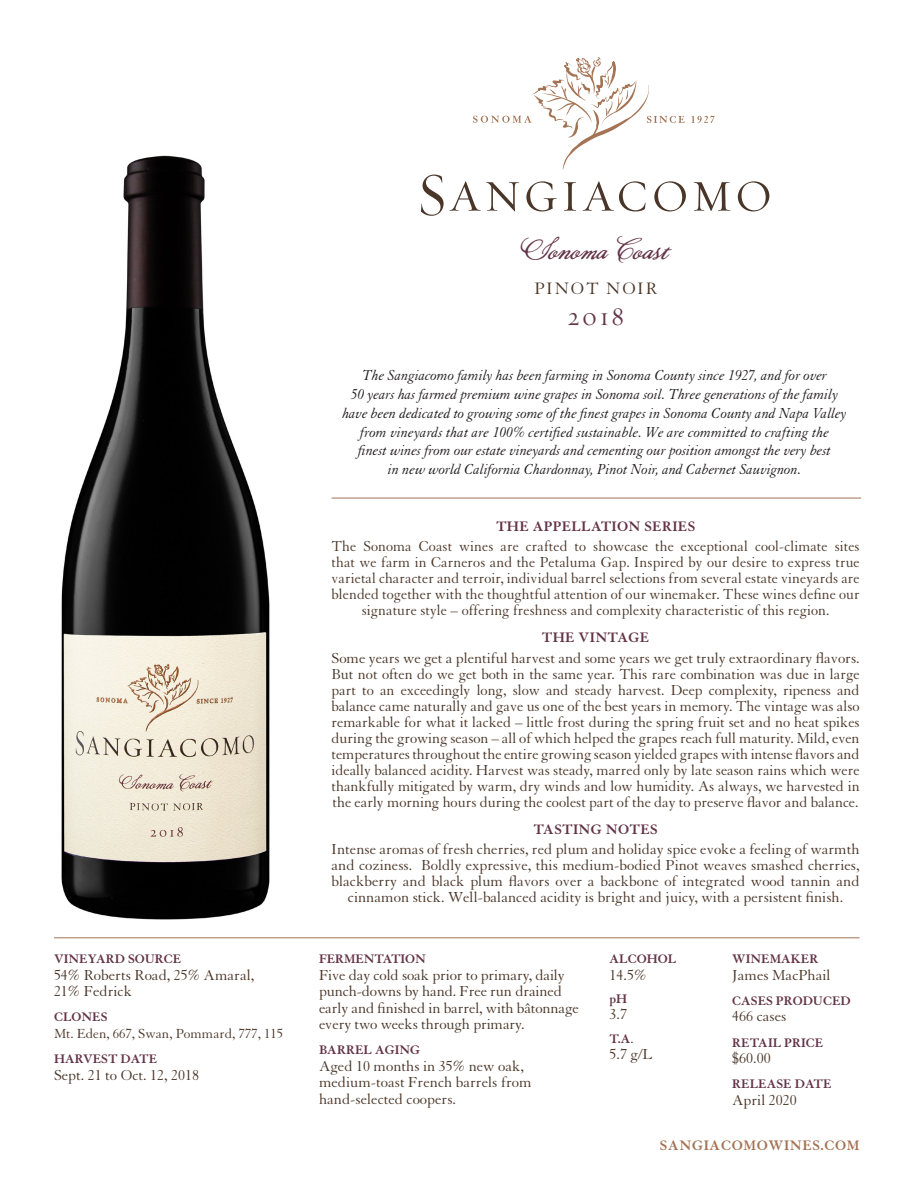
<style>
.page{position:relative;width:918px;height:1188px;background:#fff}
.page>*{position:absolute;margin:0;border:0;box-sizing:border-box;transform-origin:0 0}
.t1{font:30px "Lily Wang";color:#633446}
.t2{font:25.5px "Requiem Display HTF Roman";color:#633446}
.t3{font:18px "Granjon";letter-spacing:.1em;color:#4a3628}
.t4{font:15.75px/16px "Granjon";color:#4a3628}
.t5{font:italic 15.75px/18.8px "Granjon";color:#231f20;text-align:center;scale:.95 1}
.t6{font:15.75px/16px "Granjon";color:#4a3628;text-align:center;scale:.96 1}
.t7{font:700 15px "Granjon";letter-spacing:.02em;color:#633446}
.t8{font:700 15px "Granjon";letter-spacing:.04em;color:#a47354}
.t9{font:14.4px "Granjon";color:#4a3628}
.t10{font:700 13.5px "Granjon";color:#633446}
.s1{font-weight:400;font-size:14.4px;color:#4a3628}
</style>
<div class="page">
<img style="left:61px;top:155px;width:209px;height:765px">
<hr style="left:332px;top:498px;width:529px;height:1px;background:#a47354">
<svg style="left:421px;top:175px;width:23px;height:41px"></svg>
<svg style="left:450px;top:181px;width:69px;height:30px"></svg>
<svg style="left:526px;top:181px;width:31px;height:30px"></svg>
<svg style="left:564px;top:182px;width:12px;height:29px"></svg>
<svg style="left:583px;top:181px;width:63px;height:30px"></svg>
<svg style="left:654px;top:181px;width:32px;height:30px"></svg>
<svg style="left:694px;top:182px;width:36px;height:29px"></svg>
<svg style="left:738px;top:181px;width:31px;height:30px"></svg>
<svg style="left:473px;top:57px;width:212px;height:113px"></svg>
<svg style="left:692px;top:116px;width:23px;height:7px"></svg>
<hr style="left:54px;top:937px;width:806px;height:1px;background:#a47354">
<p class="t10" style="left:54px;top:952px;width:129px">VINEYARD SOURCE</p>
<p class="t4" style="left:54px;top:967px;width:202px;line-height:16.5px">54% Roberts Road, 25% Amaral,<br>21% Fedrick</p>
<p class="t10" style="left:54px;top:1010px;width:55px">CLONES</p>
<p class="t9" style="left:54px;top:1026px;width:231px">Mt. Eden, 667, Swan, Pommard, 777, 115</p>
<p class="t10" style="left:54px;top:1052px;width:105px">HARVEST DATE</p>
<p class="t4" style="left:54px;top:1067px;width:147px">Sept. 21 to Oct. 12, 2018</p>
<p class="t1" style="left:523px;top:231px;width:148px">Sonoma Coast</p>
<p class="t3" style="left:534px;top:279px;width:124px">PINOT NOIR</p>
<p class="t2" style="left:568px;top:302px;width:58px">2018</p>
<p class="t5" style="left:343px;top:367px;width:532px">The Sangiacomo family has been farming in Sonoma County since 1927, and for over<br>50 years has farmed premium wine grapes in Sonoma soil. Three generations of the family have been dedicated to growing some of the finest grapes in Sonoma County and Napa Valley from vineyards that are 100% certified sustainable. We are committed to crafting the<br>finest wines from our estate vineyards and cementing our position amongst the very best<br>in new world California Chardonnay, Pinot Noir, and Cabernet Sauvignon.</p>
<p class="t7" style="left:496px;top:518px;width:201px">THE APPELLATION SERIES</p>
<p class="t6" style="left:332px;top:539px;width:552px">The Sonoma Coast wines are crafted to showcase the exceptional cool-climate sites that we farm in Carneros and the Petaluma Gap. Inspired by our desire to express true varietal character and terroir, individual barrel selections from several estate vineyards are blended together with the thoughtful attention of our winemaker. These wines define our signature style – offering freshness and complexity characteristic of this region.</p>
<p class="t7" style="left:542px;top:629px;width:109px">THE VINTAGE</p>
<p class="t4" style="left:332px;top:650px;width:530px;text-align:justify">Some years we get a plentiful harvest and some years we get truly extraordinary flavors.<br>But not often do we get both in the same year. This rare combination was due in large part to an exceedingly long, slow and steady harvest. Deep complexity, ripeness and balance came naturally and gave us one of the best years in memory. The vintage was also remarkable for what it lacked – little frost during the spring fruit set and no heat spikes during the growing season – all of which helped the grapes reach full maturity. Mild, even temperatures throughout the entire growing season yielded grapes with intense flavors and ideally balanced acidity. Harvest was steady, marred only by late season rains which were thankfully mitigated by warm, dry winds and low humidity. As always, we harvested in the early morning hours during the coolest part of the day to preserve flavor and balance.</p>
<p class="t7" style="left:534px;top:821px;width:126px">TASTING NOTES</p>
<p class="t4" style="left:332px;top:842px;width:530px;text-align:center">Intense aromas of fresh cherries, red plum and holiday spice evoke a feeling of warmth and coziness. Boldly expressive, this medium-bodied Pinot weaves smashed cherries, blackberry and black plum flavors over a backbone of integrated wood tannin and cinnamon stick. Well-balanced acidity is bright and juicy, with a persistent finish.</p>
<p class="t10" style="left:319px;top:952px;width:108px">FERMENTATION</p>
<p class="t4" style="left:319px;top:967px;width:262px;line-height:16.5px">Five day cold soak prior to primary, daily punch-downs by hand. Free run drained early and finished in barrel, with bâtonnage every two weeks through primary.</p>
<p class="t10" style="left:319px;top:1043px;width:103px">BARREL AGING</p>
<p class="t4" style="left:319px;top:1058px;width:214px;line-height:16.5px">Aged 10 months in 35% new oak, medium-toast French barrels from hand-selected coopers.</p>
<p class="t10" style="left:610px;top:952px;width:68px">ALCOHOL</p>
<p class="t4" style="left:610px;top:967px;width:38px">14.5%</p>
<p class="t10" style="left:610px;top:991px;width:19px">pH</p>
<p class="t4" style="left:610px;top:1007px;width:19px">3.7</p>
<p class="t10" style="left:610px;top:1031px;width:26px">T.A<span class="s1">.</span></p>
<p class="t4" style="left:610px;top:1047px;width:44px">5.7 g/L</p>
<p class="t10" style="left:732px;top:952px;width:88px">WINEMAKER</p>
<p class="t4" style="left:732px;top:967px;width:100px">James MacPhail</p>
<p class="t10" style="left:732px;top:993px;width:120px">CASES PRODUCED</p>
<p class="t4" style="left:732px;top:1009px;width:56px">466 cases</p>
<p class="t10" style="left:732px;top:1035px;width:93px">RETAIL PRICE</p>
<p class="t4" style="left:732px;top:1051px;width:40px">$60.00</p>
<p class="t10" style="left:732px;top:1077px;width:101px">RELEASE DATE</p>
<p class="t4" style="left:732px;top:1092px;width:66px">April 2020</p>
<p class="t8" style="left:660px;top:1138px;width:201px">SANGIACOMOWINES.COM</p>
</div>
